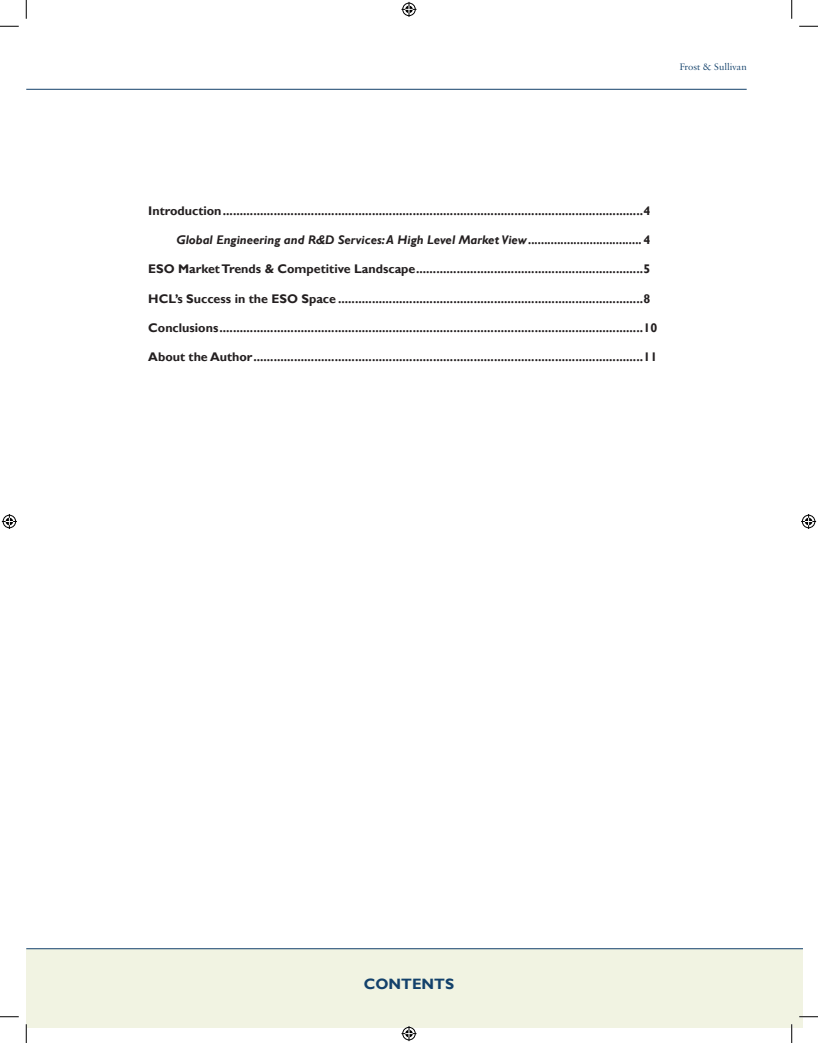
<style>
.page{position:relative;width:818px;height:1043px;background:#fff}
.page>*{position:absolute;margin:0;border:0;box-sizing:border-box;transform-origin:0 0}
.t1{font:700 15px "Gill Sans";color:#13416b}
.t2{font:700 12.5px "Gill Sans";color:#231f20}
.t3{font:italic 700 12.5px "Gill Sans";color:#231f20}
.t4{font:10px "Sabon MT Pro";color:#13416b}
.s1{font-style:normal}
</style>
<div class="page">
<div style="left:26px;top:949px;width:776px;height:79px;background:#f1f3e2"></div>
<hr style="left:26px;top:89px;width:720px;height:1px;background:#13416b">
<hr style="left:26px;top:948px;width:776px;height:1px;background:#13416b">
<svg style="left:0;top:25px;width:19px;height:2px"></svg>
<svg style="left:799px;top:25px;width:19px;height:2px"></svg>
<svg style="left:0;top:1016px;width:19px;height:1px"></svg>
<svg style="left:799px;top:1015px;width:19px;height:2px"></svg>
<svg style="left:25px;top:0;width:2px;height:19px"></svg>
<svg style="left:25px;top:1024px;width:2px;height:18px"></svg>
<svg style="left:791px;top:0;width:1px;height:19px"></svg>
<svg style="left:791px;top:1024px;width:1px;height:18px"></svg>
<svg style="left:401px;top:2px;width:15px;height:15px"></svg>
<svg style="left:401px;top:1026px;width:15px;height:15px"></svg>
<svg style="left:2px;top:514px;width:15px;height:15px"></svg>
<svg style="left:801px;top:514px;width:15px;height:15px"></svg>
<p class="t4" style="left:679px;top:60px;width:68px">Frost &amp; Sullivan</p>
<p class="t2" style="left:148px;top:203px;width:503px">Introduction............................................................................................................................4</p>
<p class="t3" style="left:176px;top:233px;width:475px">Global Engineering and R&amp;D Services: A High Level Market View...................................<span class="s1">4</span></p>
<p class="t2" style="left:148px;top:262px;width:503px">ESO Market Trends &amp; Competitive Landscape...................................................................5</p>
<p class="t2" style="left:148px;top:291px;width:503px">HCL’s Success in the ESO Space ..........................................................................................8</p>
<p class="t2" style="left:148px;top:320px;width:510px">Conclusions.............................................................................................................................10</p>
<p class="t2" style="left:148px;top:349px;width:510px">About the Author...................................................................................................................11</p>
<p class="t1" style="left:364px;top:974px;width:92px">CONTENTS</p>
</div>
